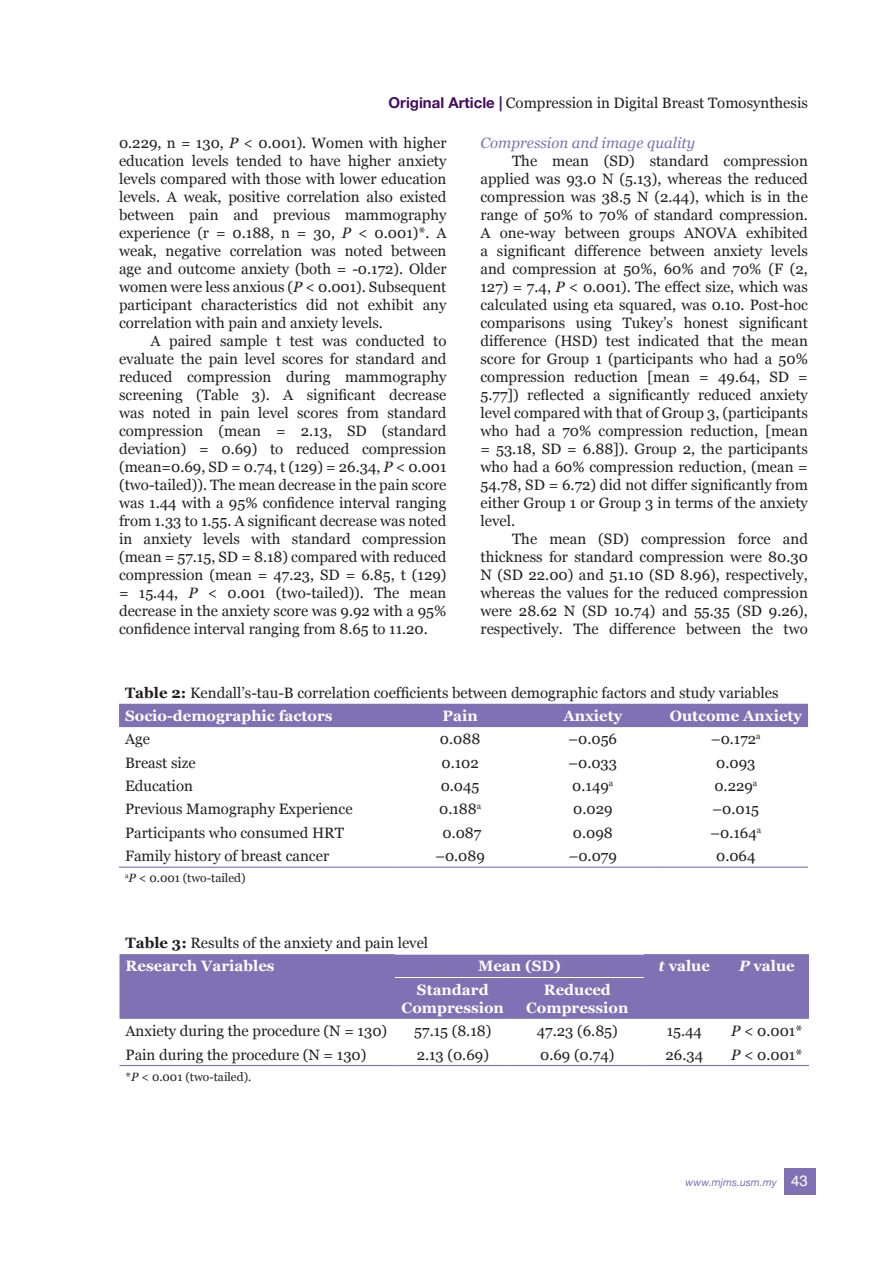
<style>
.page{position:relative;width:893px;height:1263px;background:#fff}
.page>*{position:absolute;margin:0;border:0;box-sizing:border-box;transform-origin:0 0}
.bodyText{font:15px/18px "Georgia";color:#231f20;text-align:justify}
.bodyText-2{font:700 15px/18px "Georgia";color:#fff;text-align:center}
.bodyHeader{font:italic 15px "Georgia";color:#7f71b3}
.bodyText-3{font:12px "Georgia";color:#231f20}
.t1{font:italic 10.5px "Helvetica Neue";color:#7f71b3}
.s1{font-family:"Helvetica Neue";font-weight:700;color:#440c62}
.s2{font-style:italic}
.s3{font-weight:700}
.s4{font-family:"Helvetica";font-style:normal;font-size:15px;color:#fff}
</style>
<div class="page">
<div style="left:784px;top:1168px;width:31px;height:27px;background:#7f71b3"></div>
<div style="left:119px;top:704px;width:689px;height:23px;background:#7f71b3"></div>
<hr style="left:119px;top:867px;width:279px;height:1px;background:#7f71b3">
<hr style="left:398px;top:867px;width:124px;height:1px;background:#7f71b3">
<hr style="left:522px;top:867px;width:142px;height:1px;background:#7f71b3">
<hr style="left:664px;top:867px;width:144px;height:1px;background:#7f71b3">
<div style="left:120px;top:954px;width:689px;height:65px;background:#7f71b3"></div>
<hr style="left:395px;top:954px;width:116px;height:1px;background:#fff">
<hr style="left:511px;top:954px;width:133px;height:1px;background:#fff">
<hr style="left:120px;top:1065px;width:275px;height:1px;background:#7f71b3">
<hr style="left:395px;top:1065px;width:116px;height:1px;background:#7f71b3">
<hr style="left:511px;top:1065px;width:133px;height:1px;background:#7f71b3">
<hr style="left:644px;top:1065px;width:81px;height:1px;background:#7f71b3">
<hr style="left:725px;top:1065px;width:84px;height:1px;background:#7f71b3">
<hr style="left:395px;top:977px;width:116px;height:1px;background:#fff">
<hr style="left:511px;top:977px;width:133px;height:1px;background:#fff">
<p class="bodyText" style="left:388px;top:94px;width:421px"><span class="s1">Original Article |</span> Compression in Digital Breast Tomosynthesis</p>
<p class="bodyText" style="left:119px;top:134px;width:329px">0.229, n = 130, <span class="s2">P</span> &lt; 0.001). Women with higher education levels tended to have higher anxiety levels compared with those with lower education levels. A weak, positive correlation also existed between pain and previous mammography experience (r = 0.188, n = 30, <span class="s2">P</span> &lt; 0.001)*. A weak, negative correlation was noted between age and outcome anxiety (both = -0.172). Older women were less anxious (<span class="s2">P</span> &lt; 0.001). Subsequent participant characteristics did not exhibit any correlation with pain and anxiety levels.</p>
<p class="bodyText" style="left:119px;top:332px;width:329px;text-indent:32px">A paired sample t test was conducted to evaluate the pain level scores for standard and reduced compression during mammography screening (Table 3). A significant decrease was noted in pain level scores from standard compression (mean = 2.13, SD (standard deviation) = 0.69) to reduced compression (mean=0.69, SD = 0.74, t (129) = 26.34, <span class="s2">P</span> &lt; 0.001 (two-tailed)). The mean decrease in the pain score was 1.44 with a 95% confidence interval ranging from 1.33 to 1.55. A significant decrease was noted in anxiety levels with standard compression (mean = 57.15, SD = 8.18) compared with reduced compression (mean = 47.23, SD = 6.85, t (129) = 15.44, <span class="s2">P</span> &lt; 0.001 (two-tailed)). The mean decrease in the anxiety score was 9.92 with a 95% confidence interval ranging from 8.65 to 11.20.</p>
<p class="bodyHeader" style="left:480px;top:133px;width:216px">Compression and image quality</p>
<p class="bodyText" style="left:480px;top:152px;width:329px;text-indent:32px">The mean (SD) standard compression applied was 93.0 N (5.13), whereas the reduced compression was 38.5 N (2.44), which is in the range of 50% to 70% of standard compression.<br>A one-way between groups ANOVA exhibited a significant difference between anxiety levels and compression at 50%, 60% and 70% (F (2, 127) = 7.4, <span class="s2">P</span> &lt; 0.001). The effect size, which was calculated using eta squared, was 0.10. Post-hoc comparisons using Tukey’s honest significant difference (HSD) test indicated that the mean score for Group 1 (participants who had a 50% compression reduction [mean = 49.64, SD = 5.77]) reflected a significantly reduced anxiety level compared with that of Group 3, (participants who had a 70% compression reduction, [mean = 53.18, SD = 6.88]). Group 2, the participants who had a 60% compression reduction, (mean = 54.78, SD = 6.72) did not differ significantly from either Group 1 or Group 3 in terms of the anxiety level.</p>
<p class="bodyText" style="left:480px;top:530px;width:329px;text-indent:32px">The mean (SD) compression force and thickness for standard compression were 80.30<br>N (SD 22.00) and 51.10 (SD 8.96), respectively, whereas the values for the reduced compression were 28.62 N (SD 10.74) and 55.35 (SD 9.26), respectively. The difference between the two</p>
<p class="bodyText" style="left:125px;top:684px;width:655px"><span class="s3">Table 2:</span> Kendall’s-tau-B correlation coefficients between demographic factors and study variables</p>
<p class="bodyText-2" style="left:125px;top:707px;width:209px">Socio-demographic factors</p>
<p class="bodyText-2" style="left:443px;top:707px;width:37px">Pain</p>
<p class="bodyText-2" style="left:563px;top:707px;width:60px">Anxiety</p>
<p class="bodyText-2" style="left:670px;top:707px;width:134px">Outcome Anxiety</p>
<p class="bodyText" style="left:125px;top:730px;width:26px">Age</p>
<p class="bodyText" style="left:440px;top:730px;width:42px">0.088</p>
<p class="bodyText" style="left:569px;top:730px;width:50px">–0.056</p>
<p class="bodyText" style="left:711px;top:730px;width:51px">–0.172<sup>a</sup></p>
<p class="bodyText" style="left:125px;top:754px;width:72px">Breast size</p>
<p class="bodyText" style="left:441px;top:754px;width:39px">0.102</p>
<p class="bodyText" style="left:568px;top:754px;width:50px">–0.033</p>
<p class="bodyText" style="left:716px;top:754px;width:41px">0.093</p>
<p class="bodyText" style="left:125px;top:777px;width:69px">Education</p>
<p class="bodyText" style="left:441px;top:777px;width:40px">0.045</p>
<p class="bodyText" style="left:572px;top:777px;width:43px">0.149<sup>a</sup></p>
<p class="bodyText" style="left:714px;top:777px;width:44px">0.229<sup>a</sup></p>
<p class="bodyText" style="left:125px;top:801px;width:229px">Previous Mamography Experience</p>
<p class="bodyText" style="left:439px;top:801px;width:43px">0.188<sup>a</sup></p>
<p class="bodyText" style="left:573px;top:801px;width:41px">0.029</p>
<p class="bodyText" style="left:713px;top:801px;width:48px">–0.015</p>
<p class="bodyText" style="left:125px;top:824px;width:220px">Participants who consumed HRT</p>
<p class="bodyText" style="left:442px;top:824px;width:40px">0.087</p>
<p class="bodyText" style="left:573px;top:824px;width:41px">0.098</p>
<p class="bodyText" style="left:710px;top:824px;width:52px">–0.164<sup>a</sup></p>
<p class="bodyText" style="left:125px;top:847px;width:206px">Family history of breast cancer</p>
<p class="bodyText" style="left:435px;top:847px;width:51px">–0.089</p>
<p class="bodyText" style="left:569px;top:847px;width:50px">–0.079</p>
<p class="bodyText" style="left:716px;top:847px;width:41px">0.064</p>
<p class="bodyText-3" style="left:125px;top:871px;width:122px"><sup>a</sup><span class="s2">P</span> &lt; 0.001 (two-tailed)</p>
<p class="bodyText" style="left:126px;top:934px;width:304px"><span class="s3">Table 3:</span> Results of the anxiety and pain level</p>
<p class="bodyText-2" style="left:126px;top:957px;width:151px">Research Variables</p>
<p class="bodyText-2" style="left:478px;top:957px;width:84px">Mean (SD)</p>
<p class="bodyText-2" style="left:659px;top:957px;width:53px"><span class="s2">t</span> value</p>
<p class="bodyText-2" style="left:739px;top:957px;width:57px"><span class="s2">P</span> value</p>
<p class="bodyText-2" style="left:402px;top:981px;width:104px">Standard<br>Compression</p>
<p class="bodyText-2" style="left:526px;top:981px;width:104px">Reduced<br>Compression</p>
<p class="bodyText" style="left:126px;top:1022px;width:263px">Anxiety during the procedure (N = 130)</p>
<p class="bodyText" style="left:414px;top:1022px;width:79px">57.15 (8.18)</p>
<p class="bodyText" style="left:537px;top:1022px;width:82px">47.23 (6.85)</p>
<p class="bodyText" style="left:667px;top:1022px;width:37px">15.44</p>
<p class="bodyText" style="left:731px;top:1022px;width:73px"><span class="s2">P</span> &lt; 0.001*</p>
<p class="bodyText" style="left:126px;top:1046px;width:242px">Pain during the procedure (N = 130)</p>
<p class="bodyText" style="left:417px;top:1046px;width:74px">2.13 (0.69)</p>
<p class="bodyText" style="left:540px;top:1046px;width:76px">0.69 (0.74)</p>
<p class="bodyText" style="left:665px;top:1046px;width:39px">26.34</p>
<p class="bodyText" style="left:731px;top:1046px;width:73px"><span class="s2">P</span> &lt; 0.001*</p>
<p class="bodyText-3" style="left:126px;top:1069px;width:127px">*<span class="s2">P</span> &lt; 0.001 (two-tailed).</p>
<p class="t1" style="left:686px;top:1176px;width:124px">www.mjms.usm.my <span class="s4">43</span></p>
</div>
